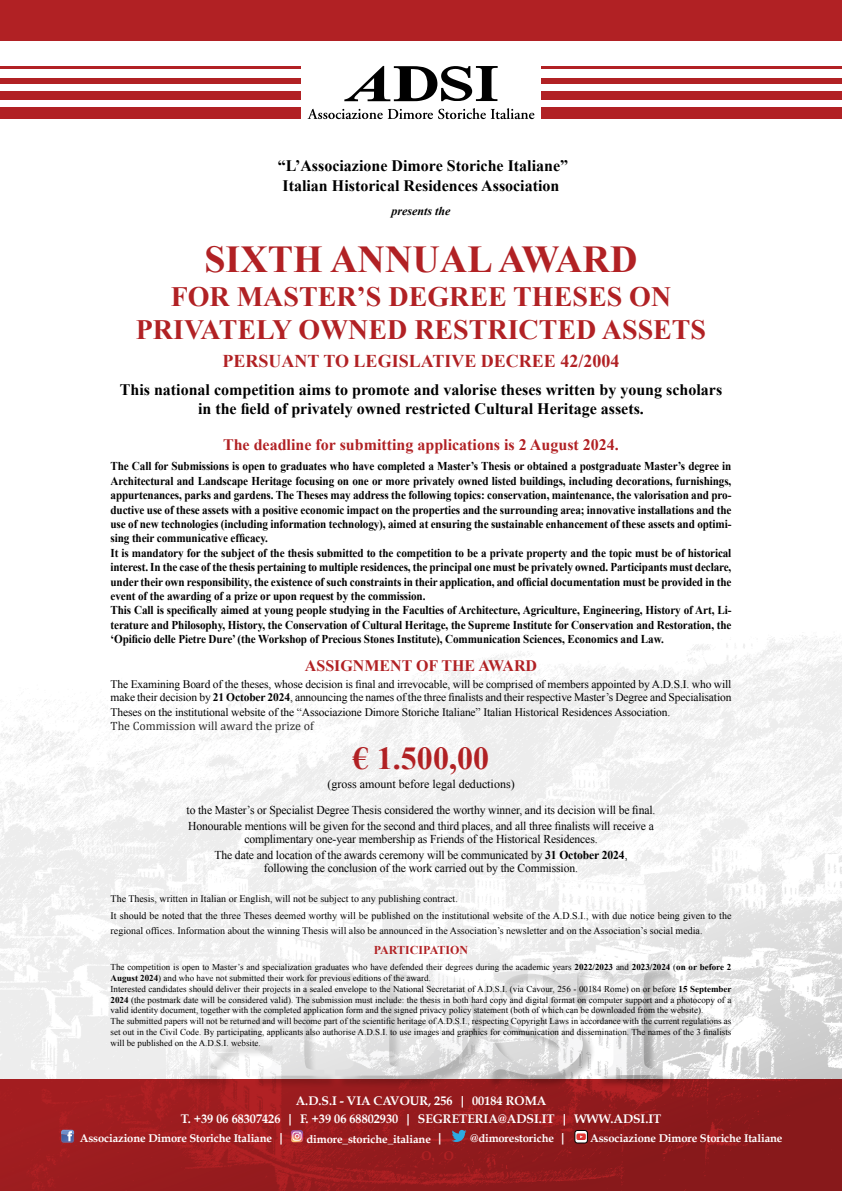
<style>
.page{position:relative;width:842px;height:1191px;background:#fff}
.page>*{position:absolute;margin:0;border:0;box-sizing:border-box;transform-origin:0 0}
.t1{font:700 38px "Times New Roman";color:#b12124}
.t2{font:700 32px "Times New Roman";color:#b12124}
.t3{font:700 28px "Times New Roman";color:#b12124}
.t4{font:700 18px "Times New Roman";color:#b12124}
.t5{font:700 16px/19.2px "Times New Roman";color:#000}
.t6{font:700 16px "Times New Roman";color:#b12124}
.Normale{font:700 12.4px "Book Antiqua";color:#fff}
.Normale-2{font:700 12.4px "Book Antiqua";color:#b12124}
.t7{font:700 12px/14.4px "Times New Roman";letter-spacing:-.01em;color:#000;text-align:justify;scale:.93 1}
.t8{font:12px "Times New Roman";letter-spacing:-.01em;color:#000}
.t9{font:12px "Cambria";color:#2d2d2d}
.t10{font:700 12px "Times New Roman";color:#b12124}
.t11{font:italic 700 12px "Times New Roman";color:#000}
.t12{font:11.5px/14.1px "Times New Roman";letter-spacing:-.01em;color:#000;text-align:justify}
.t13{font:700 11.2px "Book Antiqua";letter-spacing:-.01em;color:#fff}
.t14{font:10px/14.4px "Times New Roman";color:#000}
.Normale-3{font:9px/10.8px "Times New Roman";color:#000;text-align:justify}
.s1{font-weight:700}
.s2{font-size:12.4px}
</style>
<div class="page">
<div style="left:0;top:0;width:842px;height:41px;background:#b12124"></div>
<div style="left:541px;top:108px;width:301px;height:11px;background:#b12124"></div>
<div style="left:541px;top:92px;width:301px;height:8px;background:#b12124"></div>
<div style="left:541px;top:78px;width:301px;height:6px;background:#b12124"></div>
<hr style="left:541px;top:66px;width:301px;height:3px;background:#b12124">
<svg style="left:308px;top:108px;width:226px;height:11px"></svg>
<svg style="left:344px;top:66px;width:154px;height:35px"></svg>
<div style="left:0;top:108px;width:300px;height:11px;background:#b12124"></div>
<div style="left:0;top:92px;width:300px;height:8px;background:#b12124"></div>
<div style="left:0;top:78px;width:300px;height:6px;background:#b12124"></div>
<hr style="left:0;top:66px;width:300px;height:3px;background:#b12124">
<svg style="left:0;top:635px;width:842px;height:444px;fill:#f3f3f3"></svg>
<svg style="left:0;top:1079px;width:842px;height:112px;background:#961b1d"></svg>
<svg style="left:61px;top:1129px;width:13px;height:13px"></svg>
<svg style="left:291px;top:1130px;width:12px;height:12px"></svg>
<svg style="left:452px;top:1129px;width:14px;height:13px"></svg>
<div style="left:575px;top:1130px;width:12px;height:13px;background:#fff;border-radius:3px"></div>
<div style="left:575px;top:1130px;width:12px;height:13px;border:1px solid #000;border-radius:3px"></div>
<svg style="left:576px;top:1133px;width:10px;height:7px"></svg>
<p class="t5" style="left:278px;top:156px;width:292px">“L’Associazione Dimore Storiche Italiane”<br>Italian Historical Residences Association</p>
<p class="t11" style="left:391px;top:204px;width:61px">presents the</p>
<p class="t1" style="left:205px;top:237px;width:434px">SIXTH ANNUAL AWARD</p>
<p class="t3" style="left:171px;top:280px;width:502px">FOR MASTER’S DEGREE THESES ON</p>
<p class="t3" style="left:136px;top:314px;width:572px">PRIVATELY OWNED RESTRICTED ASSETS</p>
<p class="t4" style="left:223px;top:351px;width:398px">PERSUANT TO LEGISLATIVE DECREE 42/2004</p>
<p class="t5" style="left:120px;top:380px;width:604px">This national competition aims to promote and valorise theses written by young scholars</p>
<p class="t5" style="left:198px;top:399px;width:447px">in the field of privately owned restricted Cultural Heritage assets.</p>
<p class="t6" style="left:223px;top:436px;width:397px">The deadline for submitting applications is 2 August 2024.</p>
<p class="t7" style="left:111px;top:459px;width:669px">The Call for Submissions is open to graduates who have completed a Master’s Thesis or obtained a postgraduate Master’s degree in Architectural and Landscape Heritage focusing on one or more privately owned listed buildings, including decorations, furnishings, appurtenances, parks and gardens. The Theses may address the following topics: conservation, maintenance, the valorisation and pro&shy;ductive use of these assets with a positive economic impact on the properties and the surrounding area; innovative installations and the use of new technologies (including information technology), aimed at ensuring the sustainable enhancement of these assets and optimi&shy;sing their communicative efficacy.</p>
<p class="t7" style="left:111px;top:545px;width:669px">It is mandatory for the subject of the thesis submitted to the competition to be a private property and the topic must be of historical interest. In the case of the thesis pertaining to multiple residences, the principal one must be privately owned. Participants must declare, under their own responsibility, the existence of such constraints in their application, and official documentation must be provided in the event of the awarding of a prize or upon request by the commission.</p>
<p class="t7" style="left:111px;top:603px;width:669px">This Call is specifically aimed at young people studying in the Faculties of Architecture, Agriculture, Engineering, History of Art, Li&shy;terature and Philosophy, History, the Conservation of Cultural Heritage, the Supreme Institute for Conservation and Restoration, the ‘Opificio delle Pietre Dure’ (the Workshop of Precious Stones Institute), Communication Sciences, Economics and Law.</p>
<p class="t6" style="left:305px;top:656px;width:234px">ASSIGNMENT OF THE AWARD</p>
<p class="t12" style="left:111px;top:676px;width:622px">The Examining Board of the theses, whose decision is final and irrevocable, will be comprised of members appointed by A.D.S.I. who will make their decision by <span class="s1">21 October 2024</span>, announcing the names of the three finalists and their respective Master’s Degree and Specialisation Theses on the institutional website of the “Associazione Dimore Storiche Italiane” Italian Historical Residences Association.</p>
<p class="t9" style="left:111px;top:719px;width:205px">The Commission will award the prize of</p>
<p class="t2" style="left:353px;top:740px;width:137px">€ 1.500,00</p>
<p class="t8" style="left:327px;top:777px;width:189px">(gross amount before legal deductions)</p>
<p class="t8" style="left:187px;top:803px;width:470px">to the Master’s or Specialist Degree Thesis considered the worthy winner, and its decision will be final.</p>
<p class="t8" style="left:188px;top:819px;width:467px">Honourable mentions will be given for the second and third places, and all three finalists will receive a</p>
<p class="t8" style="left:244px;top:832px;width:355px">complimentary one-year membership as Friends of the Historical Residences.</p>
<p class="t8" style="left:214px;top:848px;width:415px">The date and location of the awards ceremony will be communicated by <span class="s1">31 October 2024</span>,</p>
<p class="t8" style="left:264px;top:861px;width:316px">following the conclusion of the work carried out by the Commission.</p>
<p class="t14" style="left:111px;top:890px;width:349px">The Thesis, written in Italian or English, will not be subject to any publishing contract.</p>
<p class="t14" style="left:111px;top:908px;width:622px">It should be noted that the three Theses deemed worthy will be published on the institutional website of the A.D.S.I., with due notice being given to the regional offices. Information about the winning Thesis will also be announced in the Association’s newsletter and on the Association’s social media.</p>
<p class="t10" style="left:374px;top:942px;width:96px">PARTICIPATION</p>
<p class="Normale-3" style="left:111px;top:961px;width:622px">The competition is open to Master’s and specialization graduates who have defended their degrees during the academic years <span class="s1">2022/2023</span> and <span class="s1">2023/2024</span> (<span class="s1">on or before 2<br>August 2024</span>) and who have not submitted their work for previous editions of the award.</p>
<p class="Normale-3" style="left:111px;top:983px;width:622px">Interested candidates should deliver their projects in a sealed envelope to the National Secretariat of A.D.S.I. (via Cavour, 256 - 00184 Rome) on or before <span class="s1">15 September 2024</span> (the postmark date will be considered valid). The submission must include: the thesis in both hard copy and digital format on computer support and a photocopy of a valid identity document, together with the completed application form and the signed privacy policy statement (both of which can be downloaded from the website).</p>
<p class="Normale-3" style="left:111px;top:1015px;width:622px">The submitted papers will not be returned and will become part of the scientific heritage of A.D.S.I., respecting Copyright Laws in accordance with the current regulations as set out in the Civil Code. By participating, applicants also authorise A.D.S.I. to use images and graphics for communication and dissemination. The names of the 3 finalists will be published on the A.D.S.I. website.</p>
<p class="Normale" style="left:296px;top:1093px;width:252px">A.D.S.I - VIA CAVOUR, 256 | 00184 ROMA</p>
<p class="Normale" style="left:181px;top:1112px;width:482px">T. +39 06 68307426 | F. +39 06 68802930 | SEGRETERIA@ADSI.IT | WWW.ADSI.IT</p>
<p class="t13" style="left:80px;top:1131px;width:206px">Associazione Dimore Storiche Italiane <span class="s2">|</span></p>
<p class="t13" style="left:307px;top:1132px;width:139px">dimore_storiche_italiane <span class="s2">|</span></p>
<p class="t13" style="left:470px;top:1131px;width:98px">@dimorestoriche <span class="s2">|</span></p>
<p class="t13" style="left:590px;top:1131px;width:194px">Associazione Dimore Storiche Italiane</p>
<p class="Normale-2" style="left:421px;top:1148px;width:34px">O O</p>
</div>
